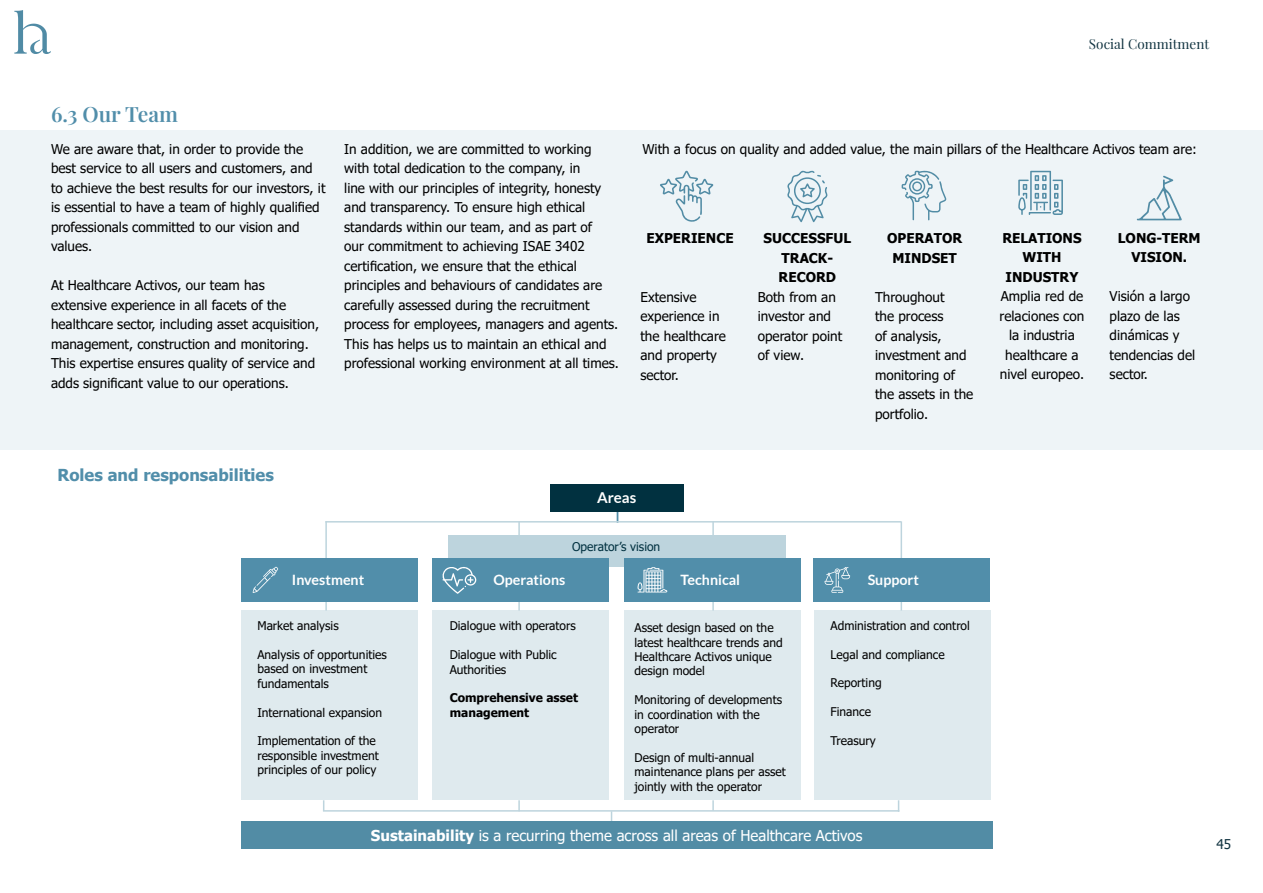
<style>
.page{position:relative;width:1263px;height:893px;background:#fff}
.page>*{position:absolute;margin:0;border:0;box-sizing:border-box;transform-origin:0 0}
.t1{font:600 21px "Playfair Display";color:#518eaa}
.t2{font:700 16.5px "Tahoma";color:#518eaa}
.t3{font:15px "Tahoma";color:#fff}
.t4{font:700 15px "Lato";color:#fff}
.t5{font:700 14.25px "Lato";color:#fff}
.t6{font:13.5px/19.5px "Tahoma";color:#000}
.t7{font:700 13.5px/19.5px "Tahoma";color:#000;text-align:center}
.t8{font:13.5px "Playfair Display";color:#133542}
.t9{font:13.5px "Tahoma";color:#133542}
.t10{font:12px/14.4px "Tahoma";color:#000}
.t11{font:700 12px/14.4px "Tahoma";color:#000}
.t12{font:12px "Tahoma";color:#013140}
.s1{font-weight:700}
</style>
<div class="page">
<svg style="left:14px;top:10px;width:37px;height:44px"></svg>
<div style="left:1px;top:131px;width:1262px;height:319px;background:#eef4f7"></div>
<svg style="left:660px;top:171px;width:53px;height:51px"></svg>
<svg style="left:787px;top:170px;width:40px;height:52px"></svg>
<svg style="left:902px;top:170px;width:45px;height:50px"></svg>
<svg style="left:1018px;top:171px;width:45px;height:44px"></svg>
<svg style="left:1137px;top:176px;width:45px;height:44px"></svg>
<hr style="left:518px;top:521px;width:2px;height:90px;background:#bdd4dd">
<hr style="left:712px;top:521px;width:2px;height:90px;background:#bdd4dd">
<hr style="left:900px;top:521px;width:2px;height:90px;background:#bdd4dd">
<hr style="left:325px;top:521px;width:2px;height:90px;background:#bdd4dd">
<div style="left:448px;top:536px;width:337px;height:31px;background:#bdd4dd"></div>
<div style="left:241px;top:558px;width:176px;height:43px;background:#518eaa"></div>
<div style="left:432px;top:558px;width:176px;height:43px;background:#518eaa"></div>
<div style="left:550px;top:484px;width:133px;height:28px;background:#013140"></div>
<div style="left:625px;top:558px;width:176px;height:43px;background:#518eaa"></div>
<div style="left:813px;top:558px;width:176px;height:43px;background:#518eaa"></div>
<hr style="left:325px;top:521px;width:576px;height:2px;background:#bdd4dd">
<svg style="left:824px;top:567px;width:26px;height:26px"></svg>
<div style="left:814px;top:611px;width:176px;height:201px;background:#dfeaee"></div>
<div style="left:625px;top:611px;width:176px;height:199px;background:#dfeaee"></div>
<svg style="left:432px;top:611px;width:180px;height:210px;background:#e1ebef"></svg>
<div style="left:241px;top:611px;width:176px;height:199px;background:#dfeaee"></div>
<hr style="left:323px;top:810px;width:576px;height:2px;background:#bdd4dd">
<div style="left:241px;top:821px;width:751px;height:28px;background:#528ca5"></div>
<svg style="left:637px;top:567px;width:30px;height:25px"></svg>
<svg style="left:442px;top:567px;width:34px;height:27px"></svg>
<svg style="left:252px;top:567px;width:26px;height:26px"></svg>
<p class="t8" style="left:1089px;top:36px;width:122px">Social Commitment</p>
<h1 class="t1" style="left:51px;top:97px;width:129px">6.3 Our Team</h1>
<p class="t6" style="left:51px;top:140px;width:276px">We are aware that, in order to provide the best service to all users and customers, and to achieve the best results for our investors, it is essential to have a team of highly qualified professionals committed to our vision and values.</p>
<p class="t6" style="left:51px;top:276px;width:270px">At Healthcare Activos, our team has extensive experience in all facets of the healthcare sector, including asset acquisition, management, construction and monitoring.<br>This expertise ensures quality of service and adds significant value to our operations.</p>
<p class="t6" style="left:344px;top:140px;width:276px">In addition, we are committed to working with total dedication to the company, in<br>line with our principles of integrity, honesty and transparency. To ensure high ethical standards within our team, and as part of<br>our commitment to achieving ISAE 3402 certification, we ensure that the ethical principles and behaviours of candidates are carefully assessed during the recruitment process for employees, managers and agents.<br>This has helps us to maintain an ethical and professional working environment at all times.</p>
<p class="t6" style="left:642px;top:140px;width:556px">With a focus on quality and added value, the main pillars of the Healthcare Activos team are:</p>
<p class="t7" style="left:646px;top:229px;width:89px">EXPERIENCE</p>
<p class="t6" style="left:640px;top:288px;width:87px">Extensive experience in the healthcare and property sector.</p>
<p class="t7" style="left:764px;top:229px;width:89px">SUCCESSFUL<br>TRACK-<br>RECORD</p>
<p class="t6" style="left:758px;top:288px;width:86px">Both from an investor and operator point of view.</p>
<p class="t7" style="left:887px;top:229px;width:77px">OPERATOR<br>MINDSET</p>
<p class="t6" style="left:875px;top:288px;width:100px">Throughout<br>the process<br>of analysis, investment and monitoring of the assets in the portfolio.</p>
<p class="t7" style="left:1002px;top:229px;width:81px">RELATIONS<br>WITH<br>INDUSTRY</p>
<p class="t6" style="left:1000px;top:288px;width:86px;text-align:center">Amplia red de relaciones con la industria healthcare a nivel europeo.</p>
<p class="t7" style="left:1118px;top:229px;width:84px">LONG-TERM<br>VISION.</p>
<p class="t6" style="left:1110px;top:288px;width:87px">Visión a largo plazo de las dinámicas y tendencias del sector.</p>
<p class="t2" style="left:57px;top:464px;width:218px">Roles and responsabilities</p>
<p class="t4" style="left:597px;top:489px;width:41px">Areas</p>
<p class="t12" style="left:572px;top:539px;width:90px">Operator’s vision</p>
<p class="t5" style="left:292px;top:572px;width:74px">Investment</p>
<p class="t5" style="left:493px;top:572px;width:73px">Operations</p>
<p class="t5" style="left:680px;top:572px;width:61px">Technical</p>
<p class="t5" style="left:868px;top:572px;width:53px">Support</p>
<p class="t10" style="left:257px;top:619px;width:83px">Market analysis</p>
<p class="t10" style="left:257px;top:648px;width:131px">Analysis of opportunities based on investment fundamentals</p>
<p class="t10" style="left:257px;top:706px;width:126px">International expansion</p>
<p class="t10" style="left:257px;top:734px;width:123px">Implementation of the responsible investment principles of our policy</p>
<p class="t10" style="left:450px;top:619px;width:128px">Dialogue with operators</p>
<p class="t10" style="left:450px;top:648px;width:108px">Dialogue with Public<br>Authorities</p>
<p class="t11" style="left:450px;top:691px;width:130px">Comprehensive asset management</p>
<p class="t10" style="left:634px;top:621px;width:150px">Asset design based on the latest healthcare trends and<br>Healthcare Activos unique design model</p>
<p class="t10" style="left:634px;top:693px;width:149px">Monitoring of developments in coordination with the operator</p>
<p class="t10" style="left:634px;top:751px;width:153px">Design of multi-annual maintenance plans per asset jointly with the operator</p>
<p class="t10" style="left:830px;top:619px;width:141px">Administration and control</p>
<p class="t10" style="left:830px;top:648px;width:116px">Legal and compliance</p>
<p class="t10" style="left:830px;top:676px;width:53px">Reporting</p>
<p class="t10" style="left:830px;top:705px;width:42px">Finance</p>
<p class="t10" style="left:830px;top:734px;width:47px">Treasury</p>
<p class="t3" style="left:371px;top:825px;width:493px"><span class="s1">Sustainability</span> is a recurring theme across all areas of Healthcare Activos</p>
<p class="t9" style="left:1216px;top:835px;width:16px">45</p>
</div>
